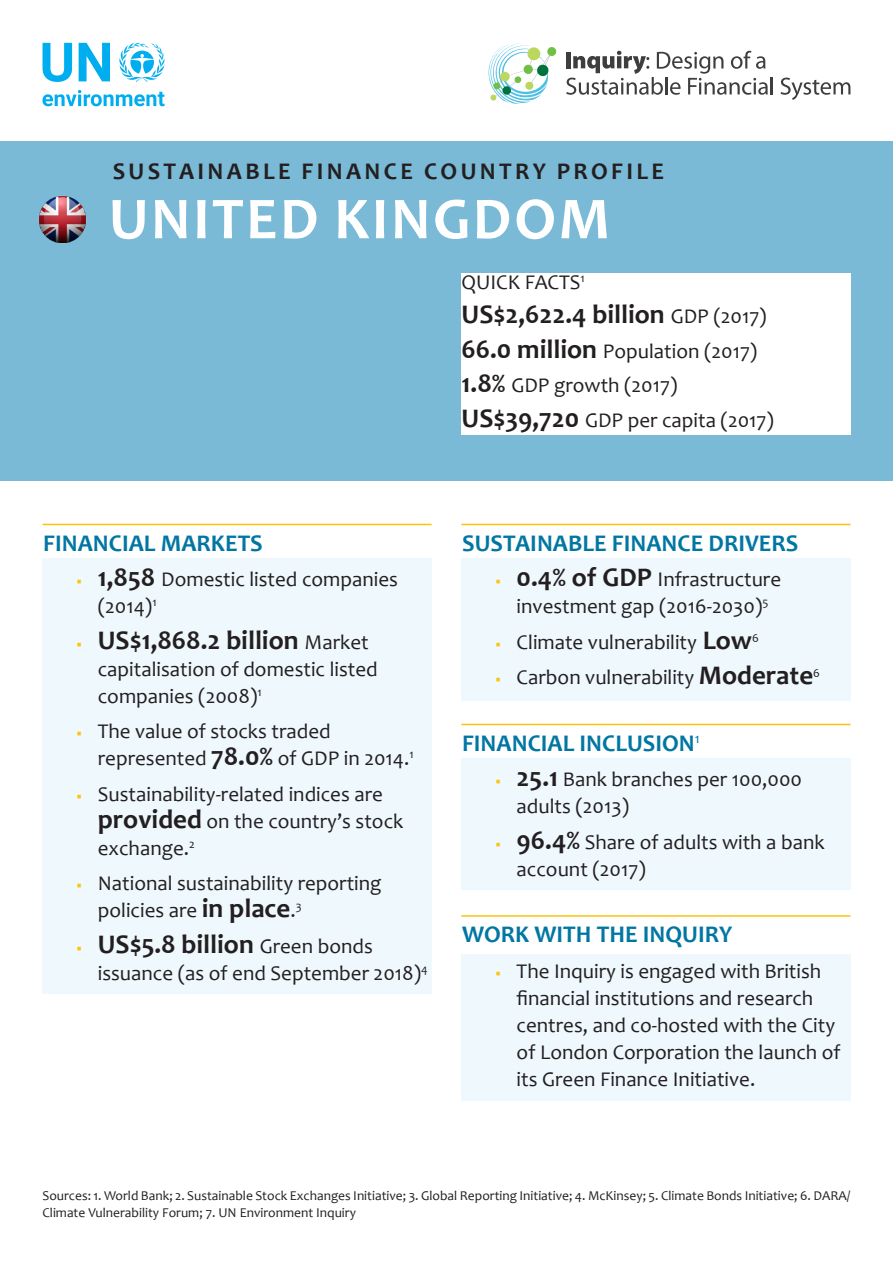
<style>
.page{position:relative;width:893px;height:1263px;background:#fff}
.page>*{position:absolute;margin:0;border:0;box-sizing:border-box;transform-origin:0 0}
.country_title{font:700 60px "Candara";letter-spacing:.04em;color:#fff}
.quick_facts{font:700 27px "Candara";color:#231f20}
.main_titles{font:700 24px "Candara";color:#0076a3}
.subtitle{font:700 24px "Candara";letter-spacing:.14em;color:#231f20}
.quick_facts-2{font:21px/27px "Candara";color:#231f20}
.source{font:13.5px/16.2px "Candara";color:#231f20}
.s1{font-weight:400;font-size:21px}
.s2{font-weight:700;font-size:27px}
.s3{color:#fbc30d}
</style>
<div class="page">
<svg style="left:566px;top:51px;width:207px;height:44px"></svg>
<svg style="left:781px;top:78px;width:69px;height:22px"></svg>
<svg style="left:489px;top:43px;width:68px;height:61px"></svg>
<svg style="left:119px;top:43px;width:46px;height:39px"></svg>
<svg style="left:43px;top:43px;width:29px;height:39px"></svg>
<svg style="left:79px;top:43px;width:31px;height:38px"></svg>
<svg style="left:43px;top:90px;width:121px;height:16px"></svg>
<div style="left:0;top:141px;width:893px;height:339px;background:#7abad6"></div>
<img style="left:38px;top:195px;width:49px;height:49px">
<div style="left:462px;top:274px;width:389px;height:161px;background:#fff"></div>
<hr style="left:43px;top:524px;width:389px;height:1px;background:#fbc30d">
<div style="left:43px;top:558px;width:389px;height:69px;background:#eef8fd"></div>
<div style="left:43px;top:621px;width:389px;height:96px;background:#eef8fd"></div>
<div style="left:43px;top:714px;width:389px;height:67px;background:#eef8fd"></div>
<div style="left:43px;top:777px;width:389px;height:92px;background:#eef8fd"></div>
<div style="left:43px;top:866px;width:389px;height:67px;background:#eef8fd"></div>
<div style="left:43px;top:925px;width:389px;height:69px;background:#eef8fd"></div>
<hr style="left:461px;top:524px;width:389px;height:1px;background:#fbc30d">
<div style="left:461px;top:558px;width:389px;height:69px;background:#eef8fd"></div>
<div style="left:461px;top:621px;width:389px;height:44px;background:#eef8fd"></div>
<div style="left:461px;top:656px;width:389px;height:44px;background:#eef8fd"></div>
<hr style="left:461px;top:724px;width:389px;height:1px;background:#fbc30d">
<div style="left:461px;top:758px;width:389px;height:69px;background:#eef8fd"></div>
<div style="left:461px;top:821px;width:389px;height:69px;background:#eef8fd"></div>
<hr style="left:461px;top:915px;width:389px;height:2px;background:#fbc30d">
<div style="left:461px;top:954px;width:389px;height:146px;background:#eef8fd"></div>
<p class="subtitle" style="left:113px;top:156px;width:553px">SUSTAINABLE FINANCE COUNTRY PROFILE</p>
<p class="country_title" style="left:109px;top:181px;width:503px">UNITED KINGDOM</p>
<p class="quick_facts-2" style="left:462px;top:268px;width:125px">QUICK FACTS<sup>1</sup></p>
<p class="quick_facts" style="left:462px;top:298px;width:307px">US$2,622.4 billion <span class="s1">GDP (2017)</span></p>
<p class="quick_facts-2" style="left:462px;top:337px;width:297px"><span class="s2">66.0 million</span> Population (2017)</p>
<p class="quick_facts-2" style="left:462px;top:372px;width:217px"><span class="s2">1.8%</span> GDP growth (2017)</p>
<p class="quick_facts-2" style="left:462px;top:406px;width:314px"><span class="s2">US$39,720</span> GDP per capita (2017)</p>
<p class="main_titles" style="left:43px;top:528px;width:221px">FINANCIAL MARKETS</p>
<p class="quick_facts-2" style="left:98px;top:566px;width:302px;text-indent:-21px"><span class="s3">▪</span> <span class="s2">1,858</span> Domestic listed companies (2014)<sup>1</sup></p>
<p class="quick_facts" style="left:77px;top:623px;width:294px"><span class="s3">▪</span> US$1,868.2 billion <span class="s1">Market</span></p>
<p class="quick_facts-2" style="left:98px;top:655px;width:281px">capitalisation of domestic listed companies (2008)<sup>1</sup></p>
<p class="quick_facts-2" style="left:98px;top:718px;width:317px;text-indent:-21px"><span class="s3">▪</span> The value of stocks traded represented <span class="s2">78.0%</span> of GDP in 2014.<sup>1</sup></p>
<p class="quick_facts-2" style="left:98px;top:780px;width:307px;text-indent:-21px"><span class="s3">▪</span> Sustainability-related indices are <span class="s2">provided</span> on the country’s stock exchange.<sup>2</sup></p>
<p class="quick_facts-2" style="left:98px;top:870px;width:285px;text-indent:-21px"><span class="s3">▪</span> National sustainability reporting policies are <span class="s2">in place</span>.<sup>3</sup></p>
<p class="quick_facts" style="left:77px;top:927px;width:298px"><span class="s3">▪</span> US$5.8 billion <span class="s1">Green bonds</span></p>
<p class="quick_facts-2" style="left:98px;top:959px;width:331px">issuance (as of end September 2018)<sup>4</sup></p>
<p class="main_titles" style="left:462px;top:528px;width:338px">SUSTAINABLE FINANCE DRIVERS</p>
<p class="quick_facts-2" style="left:495px;top:566px;width:287px;text-align:center"><span class="s3">▪</span> <span class="s2">0.4% of GDP</span> Infrastructure investment gap (2016-2030)<sup>5</sup></p>
<p class="quick_facts-2" style="left:495px;top:628px;width:265px"><span class="s3">▪</span> Climate vulnerability <span class="s2">Low</span><sup>6</sup></p>
<p class="quick_facts-2" style="left:495px;top:664px;width:326px"><span class="s3">▪</span> Carbon vulnerability <span class="s2">Moderate</span><sup>6</sup></p>
<p class="main_titles" style="left:462px;top:728px;width:239px">FINANCIAL INCLUSION<sup>1</sup></p>
<p class="quick_facts-2" style="left:517px;top:766px;width:287px;text-indent:-21px"><span class="s3">▪</span> <span class="s2">25.1</span> Bank branches per 100,000 adults (2013)</p>
<p class="quick_facts-2" style="left:517px;top:828px;width:310px;text-indent:-21px"><span class="s3">▪</span> <span class="s2">96.4%</span> Share of adults with a bank account (2017)</p>
<p class="main_titles" style="left:462px;top:919px;width:272px">WORK WITH THE INQUIRY</p>
<p class="quick_facts-2" style="left:517px;top:957px;width:326px;text-indent:-21px"><span class="s3">▪</span> The Inquiry is engaged with British financial institutions and research centres, and co-hosted with the City of London Corporation the launch of its Green Finance Initiative.</p>
<p class="source" style="left:43px;top:1188px;width:809px">Sources: 1. World Bank; 2. Sustainable Stock Exchanges Initiative; 3. Global Reporting Initiative; 4. McKinsey; 5. Climate Bonds Initiative; 6. DARA/<br>Climate Vulnerability Forum; 7. UN Environment Inquiry</p>
</div>
